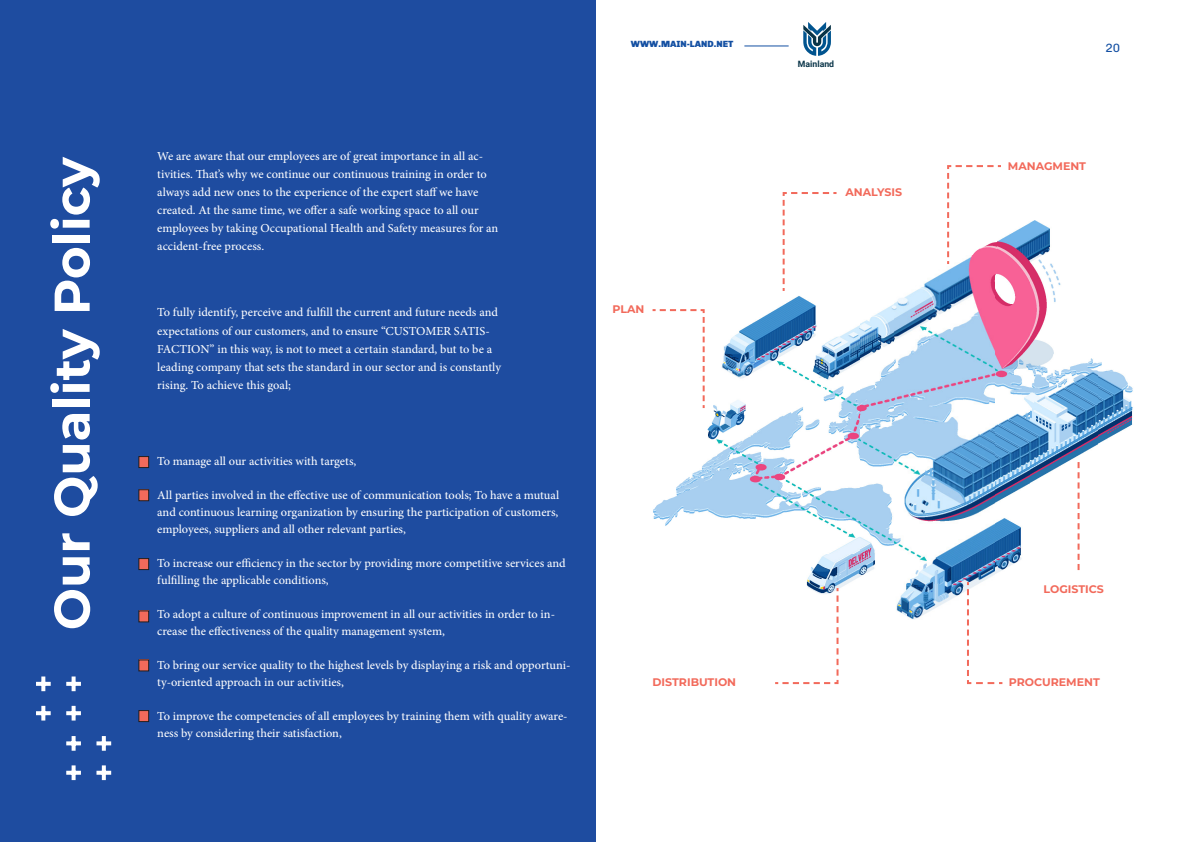
<style>
.page{position:relative;width:1191px;height:842px;background:#fff}
.page>*{position:absolute;margin:0;border:0;box-sizing:border-box;transform-origin:0 0}
.Title_Page{font:700 50px "Montserrat";color:#fff}
.Text_Area__w{font:12px/18px "Adobe Hebrew";color:#fff}
.t1{font:12px "Chivo";color:#134fa2}
.Title_Text__c{font:700 11px "Montserrat";color:#f26a5b}
.t2{font:900 9px "Chivo";color:#134fa2}
.t3{font:700 8.7px "Roboto";color:#093448}
</style>
<div class="page">
<hr style="left:744px;top:45px;width:44px;height:1px;background:#134fa2">
<svg style="left:803px;top:22px;width:28px;height:34px"></svg>
<div style="left:0;top:0;width:595px;height:842px;background:#1e4ca0"></div>
<img style="left:806px;top:553px;width:52px;height:36px">
<img style="left:893px;top:266px;width:103px;height:354px">
<img style="left:858px;top:305px;width:35px;height:273px">
<img style="left:996px;top:223px;width:34px;height:351px">
<img style="left:653px;top:478px;width:34px;height:48px">
<img style="left:824px;top:320px;width:35px;height:233px">
<img style="left:687px;top:387px;width:138px;height:133px">
<img style="left:1030px;top:354px;width:68px;height:133px">
<img style="left:1098px;top:362px;width:35px;height:82px">
<img style="left:722px;top:321px;width:103px;height:66px">
<img style="left:1030px;top:221px;width:31px;height:133px">
<img style="left:756px;top:296px;width:69px;height:25px">
<svg style="left:652px;top:309px;width:53px;height:101px"></svg>
<svg style="left:947px;top:165px;width:56px;height:101px"></svg>
<svg style="left:782px;top:192px;width:55px;height:99px"></svg>
<svg style="left:966px;top:580px;width:37px;height:105px"></svg>
<svg style="left:775px;top:586px;width:64px;height:99px"></svg>
<svg style="left:1077px;top:462px;width:2px;height:108px"></svg>
<svg style="left:41px;top:676px;width:4px;height:15px"></svg>
<svg style="left:36px;top:682px;width:15px;height:4px"></svg>
<svg style="left:41px;top:706px;width:4px;height:14px"></svg>
<svg style="left:36px;top:711px;width:15px;height:4px"></svg>
<svg style="left:72px;top:676px;width:4px;height:15px"></svg>
<svg style="left:66px;top:682px;width:15px;height:4px"></svg>
<svg style="left:72px;top:706px;width:4px;height:14px"></svg>
<svg style="left:66px;top:711px;width:15px;height:4px"></svg>
<svg style="left:72px;top:736px;width:4px;height:15px"></svg>
<svg style="left:66px;top:741px;width:15px;height:4px"></svg>
<svg style="left:72px;top:765px;width:4px;height:15px"></svg>
<svg style="left:66px;top:771px;width:15px;height:4px"></svg>
<svg style="left:102px;top:736px;width:4px;height:15px"></svg>
<svg style="left:96px;top:741px;width:15px;height:4px"></svg>
<svg style="left:102px;top:765px;width:4px;height:15px"></svg>
<svg style="left:96px;top:771px;width:15px;height:4px"></svg>
<div style="left:139px;top:456px;width:10px;height:12px;background:#f26a5b"></div>
<div style="left:138px;top:456px;width:11px;height:12px;border:1px solid #231f20"></div>
<div style="left:139px;top:490px;width:10px;height:11px;background:#f26a5b"></div>
<div style="left:138px;top:489px;width:11px;height:12px;border:1px solid #231f20"></div>
<div style="left:139px;top:558px;width:10px;height:12px;background:#f26a5b"></div>
<div style="left:138px;top:558px;width:11px;height:12px;border:1px solid #231f20"></div>
<div style="left:139px;top:611px;width:10px;height:11px;background:#f26a5b"></div>
<div style="left:138px;top:610px;width:11px;height:12px;border:1px solid #231f20"></div>
<div style="left:139px;top:660px;width:10px;height:11px;background:#f26a5b"></div>
<div style="left:138px;top:659px;width:11px;height:12px;border:1px solid #231f20"></div>
<div style="left:139px;top:710px;width:10px;height:11px;background:#f26a5b"></div>
<div style="left:138px;top:710px;width:11px;height:12px;border:1px solid #231f20"></div>
<p class="t2" style="left:631px;top:37px;width:104px">WWW.MAIN-LAND.NET</p>
<p class="t1" style="left:1105px;top:39px;width:16px">20</p>
<p class="t3" style="left:798px;top:58px;width:38px">Mainland</p>
<p class="Text_Area__w" style="left:157px;top:148px;width:342px">We are aware that our employees are of great importance in all ac&shy;tivities. That’s why we continue our continuous training in order to always add new ones to the experience of the expert staff we have created. At the same time, we offer a safe working space to all our employees by taking Occupational Health and Safety measures for an accident-free process.</p>
<p class="Title_Page" style="left:39px;top:630px;width:475px;rotate:-90deg">Our Quality Policy</p>
<p class="Title_Text__c" style="left:1007px;top:158px;width:80px">MANAGMENT</p>
<p class="Title_Text__c" style="left:845px;top:185px;width:58px">ANALYSIS</p>
<p class="Title_Text__c" style="left:612px;top:302px;width:33px">PLAN</p>
<p class="Text_Area__w" style="left:157px;top:304px;width:345px">To fully identify, perceive and fulfill the current and future needs and expectations of our customers, and to ensure “CUSTOMER SATIS-FACTION” in this way, is not to meet a certain standard, but to be a leading company that sets the standard in our sector and is constantly rising. To achieve this goal;</p>
<p class="Text_Area__w" style="left:157px;top:452px;width:201px">To manage all our activities with targets,</p>
<p class="Text_Area__w" style="left:157px;top:486px;width:403px;line-height:17px;text-align:justify">All parties involved in the effective use of communication tools; To have a mutual and continuous learning organization by ensuring the participation of customers, employees, suppliers and all other relevant parties,</p>
<p class="Text_Area__w" style="left:157px;top:554px;width:410px;line-height:17px">To increase our efficiency in the sector by providing more competitive services and fulfilling the applicable conditions,</p>
<p class="Text_Area__w" style="left:157px;top:605px;width:399px;line-height:17px">To adopt a culture of continuous improvement in all our activities in order to in&shy;crease the effectiveness of the quality management system,</p>
<p class="Text_Area__w" style="left:157px;top:656px;width:415px;line-height:17px">To bring our service quality to the highest levels by displaying a risk and opportuni&shy;ty-oriented approach in our activities,</p>
<p class="Text_Area__w" style="left:157px;top:707px;width:412px;line-height:17px">To improve the competencies of all employees by training them with quality aware&shy;ness by considering their satisfaction,</p>
<p class="Title_Text__c" style="left:1043px;top:581px;width:62px">LOGISTICS</p>
<p class="Title_Text__c" style="left:652px;top:675px;width:85px">DISTRIBUTION</p>
<p class="Title_Text__c" style="left:1008px;top:675px;width:93px">PROCUREMENT</p>
</div>
